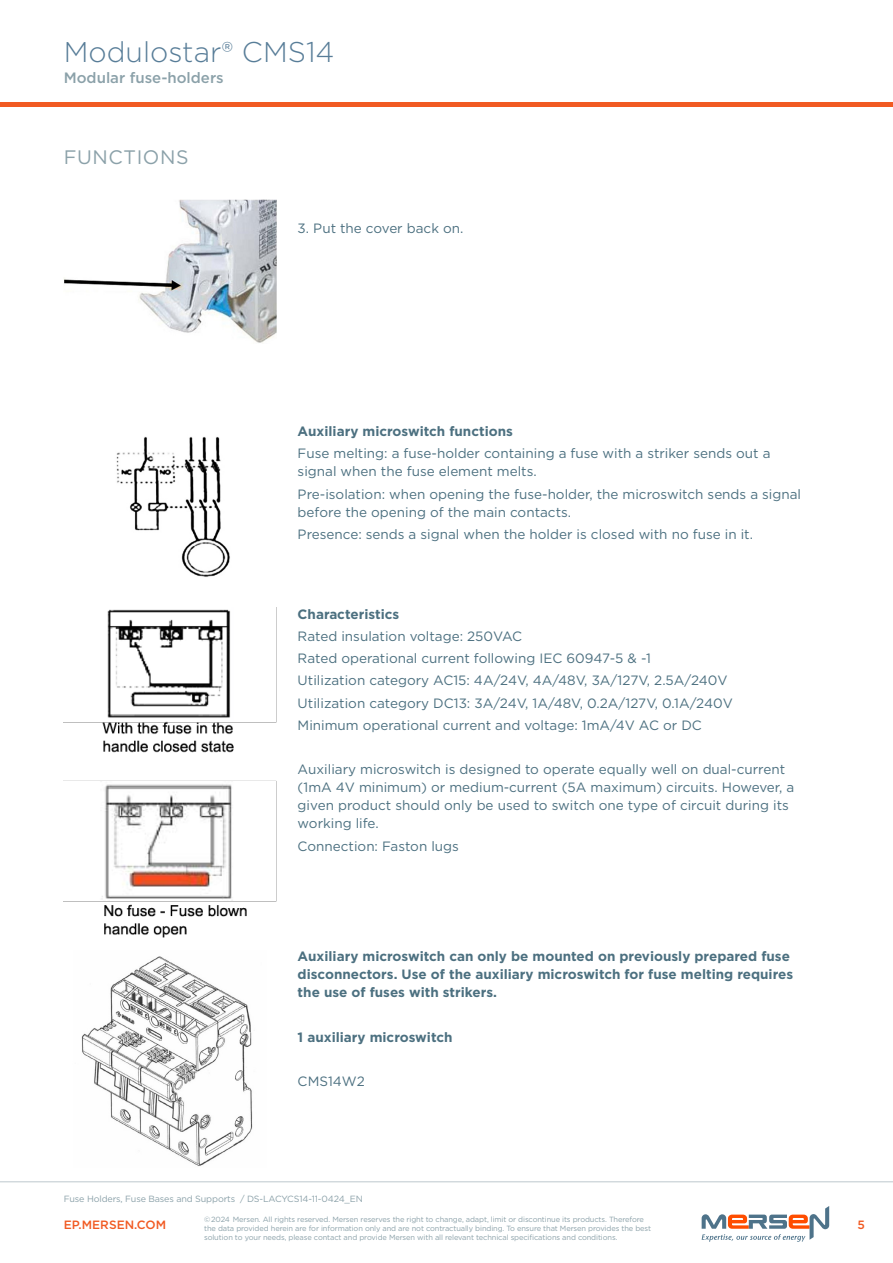
<style>
.page{position:relative;width:893px;height:1263px;background:#fff}
.page>*{position:absolute;margin:0;border:0;box-sizing:border-box;transform-origin:0 0}
.t1{font:300 28.5px "Gotham";color:#587d98}
.t2{font:19.5px "Gotham";letter-spacing:.03em;color:#8ba1a9}
.t3{font:500 15px "Gotham";color:#8ba1a9}
.t4{font:13.5px/18px "Gotham";color:#4c7080}
.t5{font:700 13.5px/18px "Gotham";color:#4c7080}
.t6{font:500 12px "Gotham";color:#f15a22}
.t7{font:9px "Gotham";letter-spacing:-.015em;color:#8ba1a9}
.t8{font:7.5px/9px "Gotham";letter-spacing:-.015em;color:#8ba1a9}
</style>
<div class="page">
<hr style="left:0;top:102px;width:893px;height:4px;background:#f15a22">
<hr style="left:0;top:1181px;width:893px;height:1px;background:#bec8cd">
<svg style="left:702px;top:1206px;width:127px;height:36px"></svg>
<img style="left:64px;top:200px;width:212px;height:143px">
<img style="left:116px;top:436px;width:114px;height:141px">
<img style="left:64px;top:609px;width:212px;height:329px">
<img style="left:81px;top:956px;width:172px;height:210px">
<h1 class="t1" style="left:64px;top:34px;width:272px">Modulostar® CMS14</h1>
<p class="t3" style="left:64px;top:68px;width:161px">Modular fuse-holders</p>
<h2 class="t2" style="left:64px;top:145px;width:126px">FUNCTIONS</h2>
<p class="t4" style="left:298px;top:219px;width:167px">3. Put the cover back on.</p>
<p class="t5" style="left:298px;top:422px;width:217px">Auxiliary microswitch functions</p>
<p class="t4" style="left:298px;top:444px;width:474px">Fuse melting: a fuse-holder containing a fuse with a striker sends out a signal when the fuse element melts.</p>
<p class="t4" style="left:298px;top:484px;width:505px">Pre-isolation: when opening the fuse-holder, the microswitch sends a signal before the opening of the main contacts.</p>
<p class="t4" style="left:298px;top:525px;width:457px">Presence: sends a signal when the holder is closed with no fuse in it.</p>
<p class="t5" style="left:298px;top:605px;width:103px">Characteristics</p>
<p class="t4" style="left:298px;top:625px;width:437px;line-height:22.2px">Rated insulation voltage: 250VAC<br>Rated operational current following IEC 60947-5 &amp; -1<br>Utilization category AC15: 4A/24V, 4A/48V, 3A/127V, 2.5A/240V Utilization category DC13: 3A/24V, 1A/48V, 0.2A/127V, 0.1A/240V Minimum operational current and voltage: 1mA/4V AC or DC</p>
<p class="t4" style="left:298px;top:760px;width:498px">Auxiliary microswitch is designed to operate equally well on dual-current (1mA 4V minimum) or medium-current (5A maximum) circuits. However, a given product should only be used to switch one type of circuit during its working life.</p>
<p class="t4" style="left:298px;top:836px;width:163px">Connection: Faston lugs</p>
<p class="t5" style="left:298px;top:947px;width:497px">Auxiliary microswitch can only be mounted on previously prepared fuse disconnectors. Use of the auxiliary microswitch for fuse melting requires the use of fuses with strikers.</p>
<p class="t5" style="left:298px;top:1028px;width:156px">1 auxiliary microswitch</p>
<p class="t4" style="left:298px;top:1072px;width:69px">CMS14W2</p>
<p class="t7" style="left:64px;top:1193px;width:301px">Fuse Holders, Fuse Bases and Supports / DS-LACYCS14-11-0424_EN</p>
<p class="t6" style="left:64px;top:1217px;width:104px">EP.MERSEN.COM</p>
<p class="t6" style="left:857px;top:1217px;width:9px">5</p>
<p class="t8" style="left:204px;top:1215px;width:448px">©2024 Mersen. All rights reserved. Mersen reserves the right to change, adapt, limit or discontinue its products. Therefore the data provided herein are for information only and are not contractually binding. To ensure that Mersen provides the best solution to your needs, please contact and provide Mersen with all relevant technical specifications and conditions.</p>
</div>
